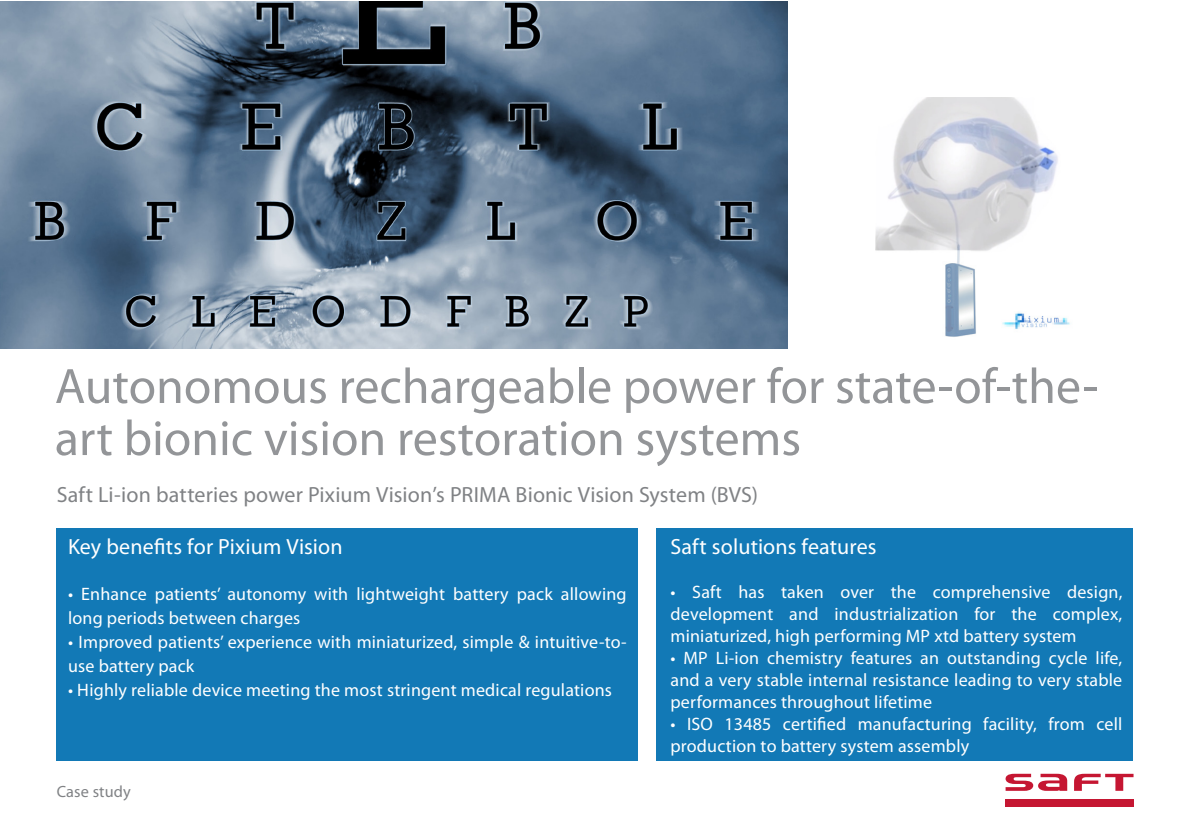
<style>
.page{position:relative;width:1191px;height:840px;background:#fff}
.page>*{position:absolute;margin:0;border:0;box-sizing:border-box;transform-origin:0 0}
.t1{font:50px/52px "Myriad Pro";color:#939598}
.TITRE_DOUBLE{font:22px "Myriad Pro";letter-spacing:.005em;color:#808285}
.TITRE_DOUBLE-2{font:22px "Myriad Pro";letter-spacing:.005em;color:#fff}
.t2{font:18px/22px "Myriad Pro";letter-spacing:.01em;color:#fff}
.t3{font:16.2px "Myriad Pro";letter-spacing:.01em;color:#808285}
</style>
<div class="page">
<svg style="left:1074px;top:773px;width:59px;height:17px"></svg>
<svg style="left:1005px;top:773px;width:62px;height:17px"></svg>
<div style="left:1005px;top:798px;width:129px;height:8px;background:#c51632"></div>
<img style="left:0;top:1px;width:787px;height:347px">
<div style="left:57px;top:527px;width:581px;height:233px;background:#1279b6"></div>
<div style="left:656px;top:527px;width:476px;height:233px;background:#1279b6"></div>
<img style="left:875px;top:98px;width:195px;height:239px">
<p class="t1" style="left:55px;top:359px;width:1044px">Autonomous rechargeable power for state-of-the&shy;art bionic vision restoration systems</p>
<p class="TITRE_DOUBLE" style="left:57px;top:480px;width:703px">Saft Li-ion batteries power Pixium Vision’s PRIMA Bionic Vision System (BVS)</p>
<p class="TITRE_DOUBLE-2" style="left:68px;top:532px;width:276px">Key benefits for Pixium Vision</p>
<p class="t2" style="left:68px;top:581px;width:560px;line-height:24px">• Enhance patients’ autonomy with lightweight battery pack allowing long periods between charges</p>
<p class="t2" style="left:68px;top:629px;width:560px;line-height:24px">• Improved patients’ experience with miniaturized, simple &amp; intuitive-to&shy;use battery pack</p>
<p class="t2" style="left:68px;top:678px;width:545px">• Highly reliable device meeting the most stringent medical regulations</p>
<p class="TITRE_DOUBLE-2" style="left:670px;top:532px;width:207px">Saft solutions features</p>
<p class="t2" style="left:670px;top:580px;width:453px;text-align:justify">• Saft has taken over the comprehensive design, development and industrialization for the complex, miniaturized, high performing MP xtd battery system</p>
<p class="t2" style="left:670px;top:646px;width:453px;text-align:justify">• MP Li-ion chemistry features an outstanding cycle life, and a very stable internal resistance leading to very stable performances throughout lifetime</p>
<p class="t2" style="left:670px;top:712px;width:453px">• ISO 13485 certified manufacturing facility, from cell production to battery system assembly</p>
<p class="t3" style="left:57px;top:781px;width:76px">Case study</p>
</div>
